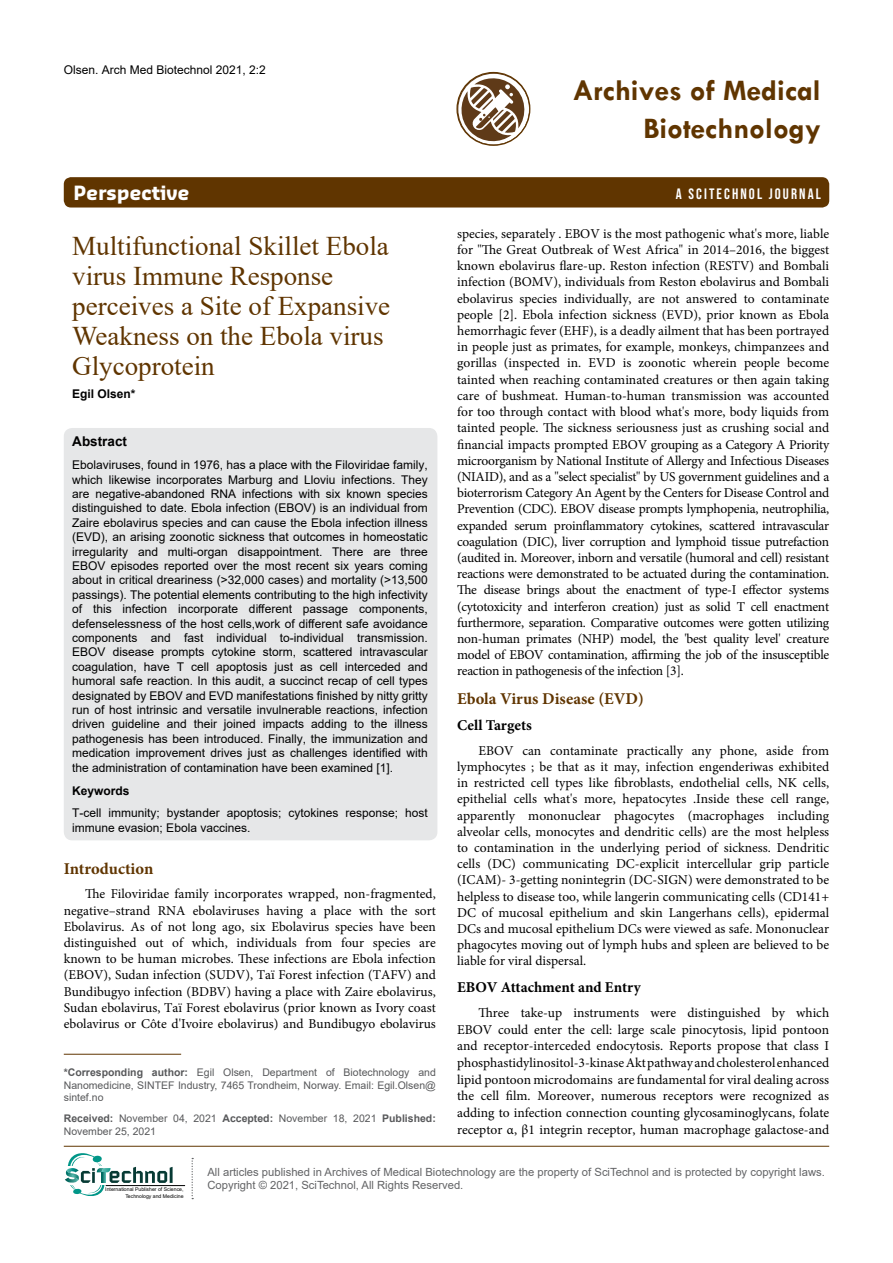
<style>
.page{position:relative;width:893px;height:1263px;background:#fff}
.page>*{position:absolute;margin:0;border:0;box-sizing:border-box;transform-origin:0 0}
.t1{font:700 30px/37.5px "Tw Cen";color:#603500;text-align:right}
.t2{font:27px/30px "Times New Roman";color:#603500}
.t3{font:700 19.2px "Sansa";color:#fff}
.t4{font:700 16.5px "Minion Pro";color:#603500}
.t5{font:700 15px "Minion Pro";color:#000}
.t6{font:15px "Bebas Neue";letter-spacing:.14em;color:#fff}
.t7{font:13.5px/16.2px "Minion Pro";color:#000;text-align:justify}
.t8{font:700 13.5px "Arial";color:#000}
.t9{font:12px/14.4px "Arial";color:#000;text-align:justify}
.t10{font:700 12px "Arial";color:#000}
.t11{font:11.25px/13.5px "Arial";color:#636466}
.t12{font:10.5px/12.6px "Arial";color:#58595b;text-align:justify}
.t13{font:5.1px/6.1px "Arial";color:#000;text-align:right}
.s1{font-weight:700}
</style>
<div class="page">
<div style="left:64px;top:177px;width:765px;height:30px;background:#603500;border-radius:7px"></div>
<hr style="left:64px;top:1146px;width:765px;height:1px;background:#603500">
<svg style="left:457px;top:73px;width:73px;height:72px"></svg>
<div style="left:456px;top:72px;width:74px;height:74px;border:1px solid #603500;border-radius:50%"></div>
<hr style="left:106px;top:1185px;width:79px;height:1px;background:#000">
<svg style="left:192px;top:1158px;width:1px;height:41px"></svg>
<svg style="left:65px;top:1153px;width:108px;height:43px"></svg>
<div style="left:64px;top:428px;width:373px;height:412px;background:#e6e7e8;border-radius:9px"></div>
<hr style="left:64px;top:1054px;width:117px;height:1px;background:#603500">
<p class="t9" style="left:64px;top:62px;width:204px">Olsen. Arch Med Biotechnol 2021, 2:2</p>
<h1 class="t1" style="left:573px;top:71px;width:249px">Archives of Medical<br>Biotechnology</h1>
<h3 class="t3" style="left:74px;top:181px;width:117px">Perspective</h3>
<p class="t6" style="left:676px;top:185px;width:147px">A SCITECHNOL JOURNAL</p>
<h2 class="t2" style="left:72px;top:230px;width:319px">Multifunctional Skillet Ebola virus Immune Response perceives a Site of Expansive<br>Weakness on the Ebola virus<br>Glycoprotein</h2>
<p class="t10" style="left:72px;top:385px;width:65px">Egil Olsen*</p>
<p class="t8" style="left:72px;top:432px;width:56px">Abstract</p>
<p class="t9" style="left:72px;top:458px;width:357px">Ebolaviruses, found in 1976, has a place with the Filoviridae family, which likewise incorporates Marburg and Lloviu infections. They are negative-abandoned RNA infections with six known species distinguished to date. Ebola infection (EBOV) is an individual from Zaire ebolavirus species and can cause the Ebola infection illness (EVD), an arising zoonotic sickness that outcomes in homeostatic irregularity and multi-organ disappointment. There are three EBOV episodes reported over the most recent six years coming about in critical dreariness (&gt;32,000 cases) and mortality (&gt;13,500 passings). The potential elements contributing to the high infectivity of this infection incorporate different passage components, defenselessness of the host cells,work of different safe avoidance components and fast individual to-individual transmission.<br>EBOV disease prompts cytokine storm, scattered intravascular coagulation, have T cell apoptosis just as cell interceded and humoral safe reaction. In this audit, a succinct recap of cell types designated by EBOV and EVD manifestations finished by nitty gritty run of host intrinsic and versatile invulnerable reactions, infection driven guideline and their joined impacts adding to the illness pathogenesis has been introduced. Finally, the immunization and medication improvement drives just as challenges identified with the administration of contamination have been examined [1].</p>
<p class="t10" style="left:72px;top:782px;width:59px">Keywords</p>
<p class="t9" style="left:72px;top:806px;width:357px">T-cell immunity; bystander apoptosis; cytokines response; host immune evasion; Ebola vaccines.</p>
<p class="t4" style="left:64px;top:857px;width:91px">Introduction</p>
<p class="t7" style="left:64px;top:886px;width:374px;text-indent:21px">The Filoviridae family incorporates wrapped, non-fragmented, negative–strand RNA ebolaviruses having a place with the sort Ebolavirus. As of not long ago, six Ebolavirus species have been distinguished out of which, individuals from four species are known to be human microbes. These infections are Ebola infection (EBOV), Sudan infection (SUDV), Taï Forest infection (TAFV) and Bundibugyo infection (BDBV) having a place with Zaire ebolavirus, Sudan ebolavirus, Taï Forest ebolavirus (prior known as Ivory coast ebolavirus or Côte d'Ivoire ebolavirus) and Bundibugyo ebolavirus</p>
<p class="t12" style="left:64px;top:1066px;width:374px"><span class="s1">*Corresponding author:</span> Egil Olsen, Department of Biotechnology and Nanomedicine, SINTEF Industry, 7465 Trondheim, Norway. Email: Egil.Olsen@ sintef.no</p>
<p class="t12" style="left:64px;top:1112px;width:374px"><span class="s1">Received:</span> November 04, 2021 <span class="s1">Accepted:</span> November 18, 2021 <span class="s1">Published:<br></span>November 25, 2021</p>
<p class="t7" style="left:457px;top:225px;width:374px">species, separately . EBOV is the most pathogenic what's more, liable for "The Great Outbreak of West Africa" in 2014–2016, the biggest known ebolavirus flare-up. Reston infection (RESTV) and Bombali infection (BOMV), individuals from Reston ebolavirus and Bombali ebolavirus species individually, are not answered to contaminate people [2]. Ebola infection sickness (EVD), prior known as Ebola hemorrhagic fever (EHF), is a deadly ailment that has been portrayed in people just as primates, for example, monkeys, chimpanzees and gorillas (inspected in. EVD is zoonotic wherein people become tainted when reaching contaminated creatures or then again taking care of bushmeat. Human-to-human transmission was accounted for too through contact with blood what's more, body liquids from tainted people. The sickness seriousness just as crushing social and financial impacts prompted EBOV grouping as a Category A Priority microorganism by National Institute of Allergy and Infectious Diseases (NIAID), and as a "select specialist" by US government guidelines and a bioterrorism Category An Agent by the Centers for Disease Control and Prevention (CDC). EBOV disease prompts lymphopenia, neutrophilia, expanded serum proinflammatory cytokines, scattered intravascular coagulation (DIC), liver corruption and lymphoid tissue putrefaction (audited in. Moreover, inborn and versatile (humoral and cell) resistant reactions were demonstrated to be actuated during the contamination.<br>The disease brings about the enactment of type-I effector systems (cytotoxicity and interferon creation) just as solid T cell enactment furthermore, separation. Comparative outcomes were gotten utilizing non-human primates (NHP) model, the 'best quality level' creature model of EBOV contamination, affirming the job of the insusceptible reaction in pathogenesis of the infection [3].</p>
<p class="t4" style="left:457px;top:687px;width:188px">Ebola Virus Disease (EVD)</p>
<p class="t5" style="left:457px;top:715px;width:76px">Cell Targets</p>
<p class="t7" style="left:457px;top:742px;width:374px;text-indent:21px">EBOV can contaminate practically any phone, aside from lymphocytes ; be that as it may, infection engenderiwas exhibited in restricted cell types like fibroblasts, endothelial cells, NK cells, epithelial cells what's more, hepatocytes .Inside these cell range, apparently mononuclear phagocytes (macrophages including alveolar cells, monocytes and dendritic cells) are the most helpless to contamination in the underlying period of sickness. Dendritic cells (DC) communicating DC-explicit intercellular grip particle (ICAM)- 3-getting nonintegrin (DC-SIGN) were demonstrated to be helpless to disease too, while langerin communicating cells (CD141+ DC of mucosal epithelium and skin Langerhans cells), epidermal DCs and mucosal epithelium DCs were viewed as safe. Mononuclear phagocytes moving out of lymph hubs and spleen are believed to be liable for viral dispersal.</p>
<p class="t5" style="left:457px;top:976px;width:185px">EBOV Attachment and Entry</p>
<p class="t7" style="left:457px;top:1004px;width:374px;line-height:16.6px;text-indent:21px">Three take-up instruments were distinguished by which EBOV could enter the cell: large scale pinocytosis, lipid pontoon and receptor-interceded endocytosis. Reports propose that class I phosphastidylinositol-3-kinase Akt pathway and cholesterol enhanced lipid pontoon microdomains are fundamental for viral dealing across the cell film. Moreover, numerous receptors were recognized as adding to infection connection counting glycosaminoglycans, folate receptor α, β1 integrin receptor, human macrophage galactose-and</p>
<p class="t13" style="left:105px;top:1186px;width:80px">International Publisher of Science,<br>Technology and Medicine</p>
<p class="t11" style="left:207px;top:1165px;width:619px">All articles published in Archives of Medical Biotechnology are the property of SciTechnol and is protected by copyright laws.<br>Copyright © 2021, SciTechnol, All Rights Reserved.</p>
</div>
